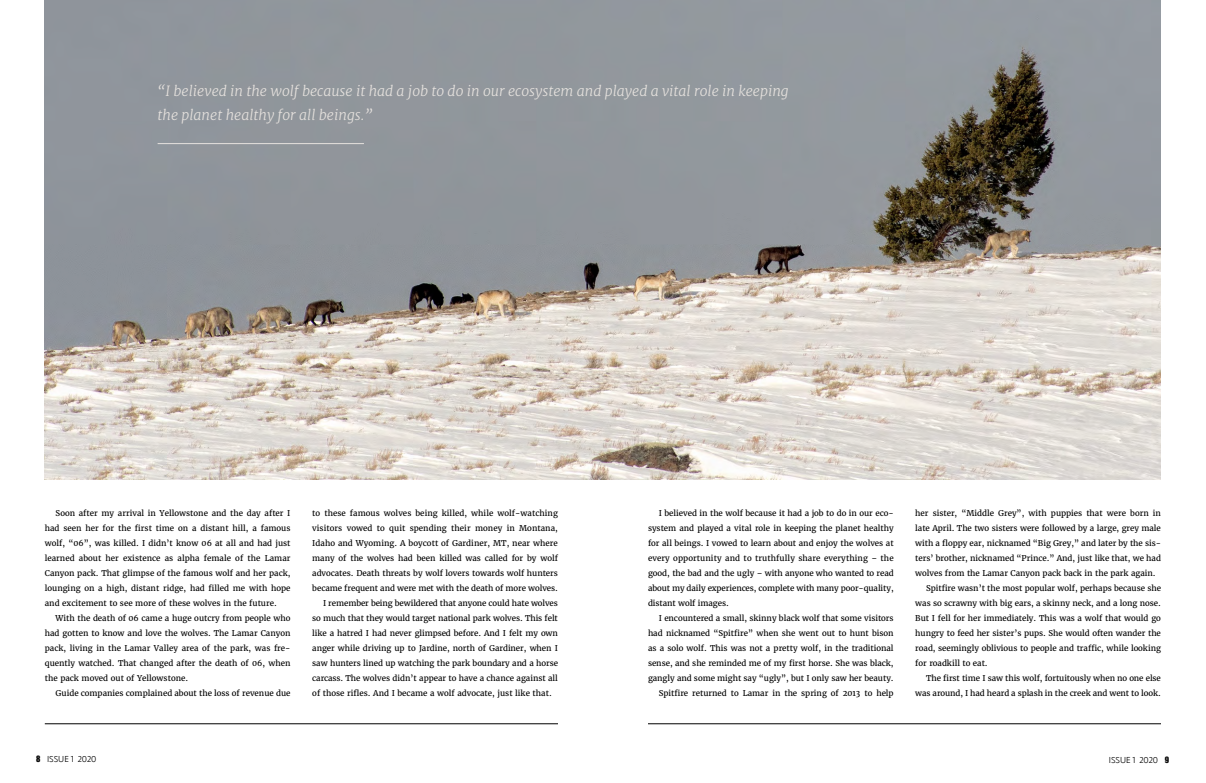
<style>
.page{position:relative;width:1206px;height:783px;background:#fff}
.page>*{position:absolute;margin:0;border:0;box-sizing:border-box;transform-origin:0 0}
.t1{font:italic 300 14px/24px "Merriweather";color:#e6e2de}
.t2{font:300 9px "Seravek";color:#000}
.t3{font:8px/15px "Merriweather";letter-spacing:-.005em;color:#000;text-align:justify}
.s1{font-family:"Impact";font-weight:400;font-size:8px}
</style>
<div class="page">
<img style="left:45px;top:0;width:1116px;height:479px">
<hr style="left:45px;top:724px;width:513px;height:1px;background:#000">
<hr style="left:648px;top:724px;width:513px;height:1px;background:#000">
<hr style="left:158px;top:143px;width:206px;height:1px;background:#e6e2de">
<h1 class="t1" style="left:158px;top:79px;width:633px">“I believed in the wolf because it had a job to do in our ecosystem and played a vital role in keeping the planet healthy for all beings.”</h1>
<p class="t3" style="left:45px;top:506px;width:247px;text-indent:11px">Soon after my arrival in Yellowstone and the day after I had seen her for the first time on a distant hill, a famous wolf, “06”, was killed. I didn’t know 06 at all and had just learned about her existence as alpha female of the Lamar Canyon pack. That glimpse of the famous wolf and her pack, lounging on a high, distant ridge, had filled me with hope and excitement to see more of these wolves in the future.</p>
<p class="t3" style="left:45px;top:611px;width:247px;text-indent:11px">With the death of 06 came a huge outcry from people who had gotten to know and love the wolves. The Lamar Canyon pack, living in the Lamar Valley area of the park, was fre&shy;quently watched. That changed after the death of 06, when the pack moved out of Yellowstone.</p>
<p class="t3" style="left:56px;top:686px;width:236px">Guide companies complained about the loss of revenue due</p>
<p class="t3" style="left:312px;top:506px;width:247px">to these famous wolves being killed, while wolf-watching</p>
<p class="t3" style="left:312px;top:521px;width:247px">visitors vowed to quit spending their money in Montana,</p>
<p class="t3" style="left:312px;top:536px;width:247px">Idaho and Wyoming. A boycott of Gardiner, MT, near where</p>
<p class="t3" style="left:312px;top:551px;width:247px">many of the wolves had been killed was called for by wolf</p>
<p class="t3" style="left:312px;top:566px;width:247px">advocates. Death threats by wolf lovers towards wolf hunters</p>
<p class="t3" style="left:312px;top:581px;width:247px">became frequent and were met with the death of more wolves.</p>
<p class="t3" style="left:323px;top:596px;width:236px">I remember being bewildered that anyone could hate wolves</p>
<p class="t3" style="left:312px;top:611px;width:247px">so much that they would target national park wolves. This felt</p>
<p class="t3" style="left:312px;top:626px;width:247px">like a hatred I had never glimpsed before. And I felt my own</p>
<p class="t3" style="left:312px;top:641px;width:247px">anger while driving up to Jardine, north of Gardiner, when I</p>
<p class="t3" style="left:312px;top:656px;width:247px">saw hunters lined up watching the park boundary and a horse</p>
<p class="t3" style="left:312px;top:671px;width:247px">carcass. The wolves didn’t appear to have a chance against all</p>
<p class="t3" style="left:312px;top:686px;width:241px">of those rifles. And I became a wolf advocate, just like that.</p>
<p class="t3" style="left:648px;top:506px;width:247px;text-indent:11px">I believed in the wolf because it had a job to do in our eco&shy;system and played a vital role in keeping the planet healthy for all beings. I vowed to learn about and enjoy the wolves at every opportunity and to truthfully share everything – the good, the bad and the ugly – with anyone who wanted to read about my daily experiences, complete with many poor-quality, distant wolf images.</p>
<p class="t3" style="left:648px;top:611px;width:247px;text-align:right">I encountered a small, skinny black wolf that some visitors had nicknamed “Spitfire” when she went out to hunt bison as a solo wolf. This was not a pretty wolf, in the traditional sense, and she reminded me of my first horse. She was black, gangly and some might say “ugly”, but I only saw her beauty.<br>Spitfire returned to Lamar in the spring of 2013 to help</p>
<p class="t3" style="left:915px;top:506px;width:247px">her sister, “Middle Grey”, with puppies that were born in</p>
<p class="t3" style="left:915px;top:521px;width:247px">late April. The two sisters were followed by a large, grey male</p>
<p class="t3" style="left:915px;top:536px;width:247px">with a floppy ear, nicknamed “Big Grey,” and later by the sis-</p>
<p class="t3" style="left:915px;top:551px;width:247px">ters’ brother, nicknamed “Prince.” And, just like that, we had</p>
<p class="t3" style="left:915px;top:566px;width:242px">wolves from the Lamar Canyon pack back in the park again.</p>
<p class="t3" style="left:926px;top:581px;width:236px">Spitfire wasn’t the most popular wolf, perhaps because she</p>
<p class="t3" style="left:915px;top:596px;width:247px">was so scrawny with big ears, a skinny neck, and a long nose.</p>
<p class="t3" style="left:915px;top:611px;width:247px">But I fell for her immediately. This was a wolf that would go</p>
<p class="t3" style="left:915px;top:626px;width:247px">hungry to feed her sister’s pups. She would often wander the</p>
<p class="t3" style="left:915px;top:641px;width:247px">road, seemingly oblivious to people and traffic, while looking</p>
<p class="t3" style="left:915px;top:656px;width:74px">for roadkill to eat.</p>
<p class="t3" style="left:926px;top:671px;width:236px">The first time I saw this wolf, fortuitously when no one else</p>
<p class="t3" style="left:915px;top:686px;width:247px">was around, I had heard a splash in the creek and went to look.</p>
<p class="t2" style="left:36px;top:754px;width:62px"><span class="s1">8</span> ISSUE 1 2020</p>
<p class="t2" style="left:1109px;top:755px;width:62px">ISSUE 1 2020 <span class="s1">9</span></p>
</div>
